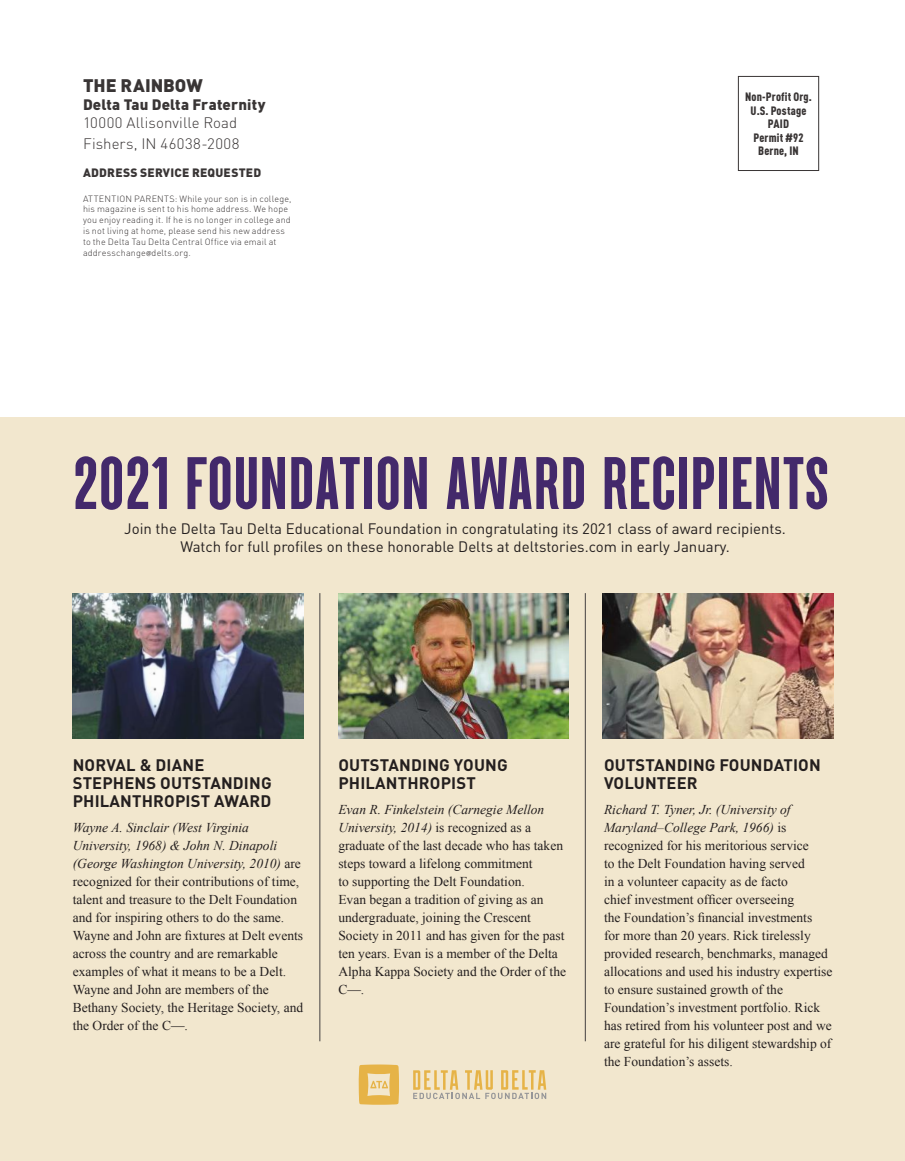
<style>
.page{position:relative;width:905px;height:1161px;background:#fff}
.page>*{position:absolute;margin:0;border:0;box-sizing:border-box;transform-origin:0 0}
.t1{font:900 79.5px "Parkson";color:#43296b}
.t2{font:900 18px "DIN Pro";letter-spacing:-.005em;color:#393535}
.t3{font:700 16.5px/18px "DIN Pro";letter-spacing:.01em;color:#241f1f}
.t4{font:15px/18px "DIN Pro";color:#241f1f;text-align:center}
.t5{font:300 15px/21.6px "DIN Pro";letter-spacing:.015em;color:#393535}
.t6{font:900 15px "DIN Pro";letter-spacing:.01em;color:#393535}
.t7{font:13.5px/18px "Times New Roman";color:#241f1f}
.t8{font:900 12px/13.5px "DIN Cond";letter-spacing:.015em;color:#393535;text-align:center}
.t9{font:900 12px "DIN Pro";letter-spacing:.02em;color:#393535}
.t10{font:300 9px/10.8px "DIN Pro";letter-spacing:.02em;color:#393535}
.s1{font-style:italic}
</style>
<div class="page">
<div style="left:0;top:417px;width:904px;height:744px;background:#f2e7ce"></div>
<div style="left:738px;top:76px;width:81px;height:95px;border:1px solid #393535"></div>
<img style="left:73px;top:593px;width:230px;height:146px">
<img style="left:338px;top:593px;width:230px;height:146px">
<img style="left:603px;top:593px;width:230px;height:146px">
<hr style="left:319px;top:593px;width:1px;height:448px;background:#444041">
<hr style="left:585px;top:593px;width:1px;height:448px;background:#444041">
<svg style="left:358px;top:1064px;width:41px;height:41px"></svg>
<svg style="left:413px;top:1070px;width:133px;height:29px"></svg>
<h2 class="t2" style="left:83px;top:73px;width:121px">THE RAINBOW</h2>
<p class="t6" style="left:83px;top:94px;width:184px">Delta Tau Delta Fraternity</p>
<p class="t5" style="left:83px;top:111px;width:158px">10000 Allisonville Road<br>Fishers, IN 46038-2008</p>
<p class="t9" style="left:83px;top:165px;width:180px">ADDRESS SERVICE REQUESTED</p>
<p class="t10" style="left:83px;top:193px;width:210px">ATTENTION PARENTS: While your son is in college, his magazine is sent to his home address. We hope you enjoy reading it. If he is no longer in college and is not living at home, please send his new address to the Delta Tau Delta Central Office via email at addresschange delts.org.</p>
<p class="t8" style="left:745px;top:90px;width:68px">Non-Profit Org.<br>U.S. Postage<br>PAID<br>Permit #92<br>Berne, IN</p>
<h1 class="t1" style="left:73px;top:441px;width:757px">2021 FOUNDATION AWARD RECIPIENTS</h1>
<p class="t4" style="left:124px;top:519px;width:663px">Join the Delta Tau Delta Educational Foundation in congratulating its 2021 class of award recipients.<br>Watch for full profiles on these honorable Delts at deltstories.com in early January.</p>
<p class="t3" style="left:73px;top:755px;width:200px">NORVAL &amp; DIANE<br>STEPHENS OUTSTANDING<br>PHILANTHROPIST AWARD</p>
<p class="t7" style="left:73px;top:818px;width:232px"><span class="s1">Wayne A. Sinclair (West Virginia University, 1968) &amp; John N. Dinapoli (George Washington University, 2010)</span> are recognized for their contributions of time, talent and treasure to the Delt Foundation and for inspiring others to do the same.<br>Wayne and John are fixtures at Delt events across the country and are remarkable examples of what it means to be a Delt.<br>Wayne and John are members of the Bethany Society, the Heritage Society, and the Order of the C—.</p>
<p class="t3" style="left:338px;top:755px;width:171px">OUTSTANDING YOUNG<br>PHILANTHROPIST</p>
<p class="t7" style="left:338px;top:800px;width:229px"><span class="s1">Evan R. Finkelstein (Carnegie Mellon University, 2014)</span> is recognized as a graduate of the last decade who has taken steps toward a lifelong commitment<br>to supporting the Delt Foundation.<br>Evan began a tradition of giving as an undergraduate, joining the Crescent Society in 2011 and has given for the past ten years. Evan is a member of the Delta Alpha Kappa Society and the Order of the C—.</p>
<p class="t3" style="left:604px;top:755px;width:218px">OUTSTANDING FOUNDATION<br>VOLUNTEER</p>
<p class="t7" style="left:604px;top:800px;width:230px"><span class="s1">Richard T. Tyner, Jr. (University of Maryland–College Park, 1966)</span> is recognized for his meritorious service<br>to the Delt Foundation having served<br>in a volunteer capacity as de facto<br>chief investment officer overseeing<br>the Foundation’s financial investments<br>for more than 20 years. Rick tirelessly provided research, benchmarks, managed allocations and used his industry expertise to ensure sustained growth of the Foundation’s investment portfolio. Rick has retired from his volunteer post and we are grateful for his diligent stewardship of the Foundation’s assets.</p>
</div>
